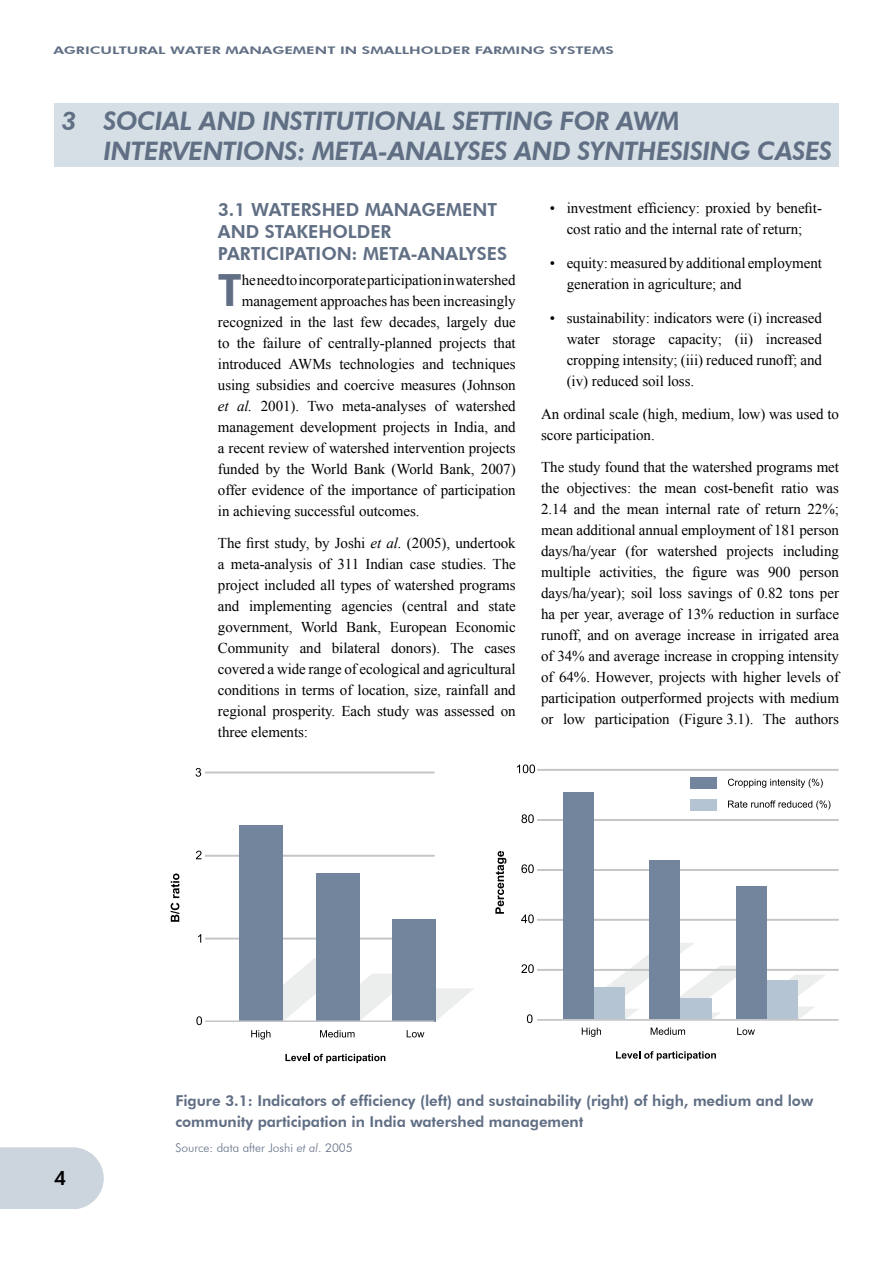
<style>
.page{position:relative;width:893px;height:1263px;background:#fff}
.page>*{position:absolute;margin:0;border:0;box-sizing:border-box;transform-origin:0 0}
.t1{font:800 44.4px "Futura BT";color:#616f85}
.t2{font:italic 800 25.5px/30.6px "Futura BT";letter-spacing:-.02em;color:#616f85}
.t3{font:800 19.5px "Futura BT";color:#000}
.t4{font:800 18px/21.6px "Futura BT";color:#616f85}
.t5{font:15px/21px "Times New Roman";letter-spacing:-.005em;color:#000;text-align:justify}
.t6{font:800 15px/21px "Futura BT";letter-spacing:-.005em;color:#616f85}
.t7{font:300 12px "Futura BT";color:#616f85}
.t8{font:800 10.5px "Futura BT";color:#616f85;scale:1.43 1}
.s1{font-style:italic}
</style>
<div class="page">
<svg style="left:0;top:1147px;width:104px;height:62px;background:#cfd7df"></svg>
<div style="left:54px;top:103px;width:785px;height:64px;background:#d5dfe5"></div>
<svg style="left:283px;top:958px;width:191px;height:63px"></svg>
<hr style="left:205px;top:938px;width:229px;height:1px;background:#c5c6c8">
<hr style="left:205px;top:855px;width:229px;height:1px;background:#c5c6c8">
<hr style="left:205px;top:772px;width:229px;height:1px;background:#c5c6c8">
<svg style="left:196px;top:1016px;width:6px;height:9px"></svg>
<svg style="left:198px;top:934px;width:3px;height:9px"></svg>
<svg style="left:196px;top:851px;width:6px;height:8px"></svg>
<div style="left:240px;top:825px;width:43px;height:196px;background:#72859d"></div>
<div style="left:316px;top:873px;width:43px;height:148px;background:#72859d"></div>
<div style="left:392px;top:919px;width:43px;height:102px;background:#72859d"></div>
<svg style="left:196px;top:768px;width:5px;height:9px"></svg>
<svg style="left:171px;top:873px;width:8px;height:49px"></svg>
<svg style="left:251px;top:1030px;width:19px;height:9px"></svg>
<svg style="left:320px;top:1030px;width:35px;height:7px"></svg>
<svg style="left:407px;top:1030px;width:17px;height:7px"></svg>
<svg style="left:285px;top:1054px;width:100px;height:9px"></svg>
<hr style="left:205px;top:1020px;width:229px;height:2px;background:#c5c6c8">
<svg style="left:594px;top:943px;width:232px;height:76px"></svg>
<hr style="left:537px;top:969px;width:301px;height:1px;background:#c5c6c8">
<hr style="left:537px;top:919px;width:301px;height:1px;background:#c5c6c8">
<hr style="left:537px;top:869px;width:301px;height:1px;background:#c5c6c8">
<hr style="left:537px;top:819px;width:301px;height:1px;background:#c5c6c8">
<hr style="left:537px;top:769px;width:301px;height:1px;background:#c5c6c8">
<svg style="left:582px;top:1028px;width:19px;height:9px"></svg>
<svg style="left:651px;top:1027px;width:34px;height:8px"></svg>
<svg style="left:737px;top:1027px;width:18px;height:8px"></svg>
<svg style="left:616px;top:1051px;width:100px;height:9px"></svg>
<svg style="left:527px;top:1014px;width:5px;height:9px"></svg>
<svg style="left:521px;top:964px;width:13px;height:9px"></svg>
<svg style="left:521px;top:914px;width:13px;height:9px"></svg>
<svg style="left:521px;top:864px;width:13px;height:9px"></svg>
<svg style="left:521px;top:814px;width:13px;height:9px"></svg>
<svg style="left:517px;top:764px;width:18px;height:9px"></svg>
<svg style="left:728px;top:779px;width:95px;height:9px"></svg>
<svg style="left:728px;top:800px;width:102px;height:10px"></svg>
<div style="left:563px;top:792px;width:31px;height:228px;background:#72859d"></div>
<div style="left:649px;top:860px;width:31px;height:160px;background:#72859d"></div>
<div style="left:736px;top:886px;width:31px;height:134px;background:#72859d"></div>
<div style="left:594px;top:987px;width:31px;height:33px;background:#b5c4d2"></div>
<div style="left:680px;top:998px;width:32px;height:22px;background:#b5c4d2"></div>
<div style="left:767px;top:981px;width:31px;height:39px;background:#b5c4d2"></div>
<svg style="left:495px;top:851px;width:11px;height:63px"></svg>
<hr style="left:537px;top:1019px;width:301px;height:1px;background:#c5c6c8">
<div style="left:690px;top:777px;width:27px;height:12px;background:#72859d"></div>
<div style="left:690px;top:799px;width:27px;height:11px;background:#b5c4d2"></div>
<p class="t8" style="left:54px;top:44px;width:15px">AGRICUL</p>
<p class="t8" style="left:119px;top:44px;width:14px">TURAL</p>
<p class="t8" style="left:170px;top:44px;width:30px">WATER</p>
<p class="t8" style="left:225px;top:44px;width:34px">MANAGEME</p>
<p class="t8" style="left:315px;top:44px;width:41px">NT IN SMALLHOLDER</p>
<p class="t8" style="left:475px;top:44px;width:8px">FARMI</p>
<p class="t8" style="left:520px;top:44px;width:28px">NG SYS</p>
<p class="t8" style="left:575px;top:44px;width:14px">TEMS</p>
<h2 class="t2" style="left:103px;top:105px;width:730px;text-indent:-42px">3 SOCIAL AND INSTITUTIONAL SETTING FOR AWM<br>INTERVENTIONS: META-ANALYSES AND SYNTHESISING CASES</h2>
<p class="t4" style="left:218px;top:199px;width:85px">3.1 WATERSHED</p>
<p class="t4" style="left:365px;top:199px;width:58px">MANAGEME</p>
<p class="t4" style="left:472px;top:199px;width:26px">NT</p>
<p class="t4" style="left:218px;top:221px;width:79px">AND STAKEHOLDER<br>PARTICIPA</p>
<p class="t4" style="left:306px;top:242px;width:151px">TIO N: META-ANALYSES</p>
<h1 class="t1" style="left:218px;top:263px;width:24px">T</h1>
<p class="t5" style="left:242px;top:269px;width:275px">he need to incorporate participation in watershed</p>
<p class="t5" style="left:242px;top:290px;width:275px">management approaches has been increasingly</p>
<p class="t5" style="left:218px;top:311px;width:299px">recognized in the last few decades, largely due</p>
<p class="t5" style="left:218px;top:332px;width:299px">to the failure of centrally-planned projects that</p>
<p class="t5" style="left:218px;top:353px;width:299px">introduced AWMs technologies and techniques</p>
<p class="t5" style="left:218px;top:374px;width:299px">using subsidies and coercive measures (Johnson</p>
<p class="t5" style="left:218px;top:395px;width:299px"><span class="s1">et al.</span> 2001). Two meta-analyses of watershed</p>
<p class="t5" style="left:218px;top:416px;width:299px">management development projects in India, and</p>
<p class="t5" style="left:218px;top:437px;width:299px">a recent review of watershed intervention projects</p>
<p class="t5" style="left:218px;top:458px;width:299px">funded by the World Bank (World Bank, 2007)</p>
<p class="t5" style="left:218px;top:479px;width:299px">offer evidence of the importance of participation</p>
<p class="t5" style="left:218px;top:500px;width:203px">in achieving successful outcomes.</p>
<p class="t5" style="left:218px;top:532px;width:299px">The first study, by Joshi <span class="s1">et al.</span> (2005), undertook a meta-analysis of 311 Indian case studies. The project included all types of watershed programs and implementing agencies (central and state government, World Bank, European Economic Community and bilateral donors). The cases covered a wide range of ecological and agricultural conditions in terms of location, size, rainfall and regional prosperity. Each study was assessed on three elements:</p>
<p class="t5" style="left:550px;top:197px;width:274px;text-align:center">• investment efficiency: proxied by benefit&shy;cost ratio and the internal rate of return;</p>
<p class="t5" style="left:567px;top:252px;width:257px;text-indent:-17px">• equity: measured by additional employment generation in agriculture; and</p>
<p class="t5" style="left:567px;top:307px;width:257px;text-indent:-17px">• sustainability: indicators were (i) increased water storage capacity; (ii) increased cropping intensity; (iii) reduced runoff; and (iv) reduced soil loss.</p>
<p class="t5" style="left:541px;top:404px;width:299px">An ordinal scale (high, medium, low) was used to score participation.</p>
<p class="t5" style="left:541px;top:456px;width:299px">The study found that the watershed programs met the objectives: the mean cost-benefit ratio was 2.14 and the mean internal rate of return 22%; mean additional annual employment of 181 person days/ha/year (for watershed projects including multiple activities, the figure was 900 person days/ha/year); soil loss savings of 0.82 tons per ha per year, average of 13% reduction in surface runoff, and on average increase in irrigated area of 34% and average increase in cropping intensity of 64%. However, projects with higher levels of participation outperformed projects with medium or low participation (Figure 3.1). The authors</p>
<h3 class="t3" style="left:54px;top:1166px;width:13px">4</h3>
<p class="t6" style="left:175px;top:1090px;width:639px">FIGURE 3.1: INDICATORS OF EFFICIENCY (LEFT) AND SUSTAINABILITY (RIGHT) OF HIGH, MEDIUM AND LOW<br>COMMUNITY PARTICIPATION IN INDIA WATERSHED MANAGEMENT</p>
<p class="t7" style="left:175px;top:1140px;width:179px">Source: data after Joshi <span class="s1">et al</span>. 2005</p>
</div>
